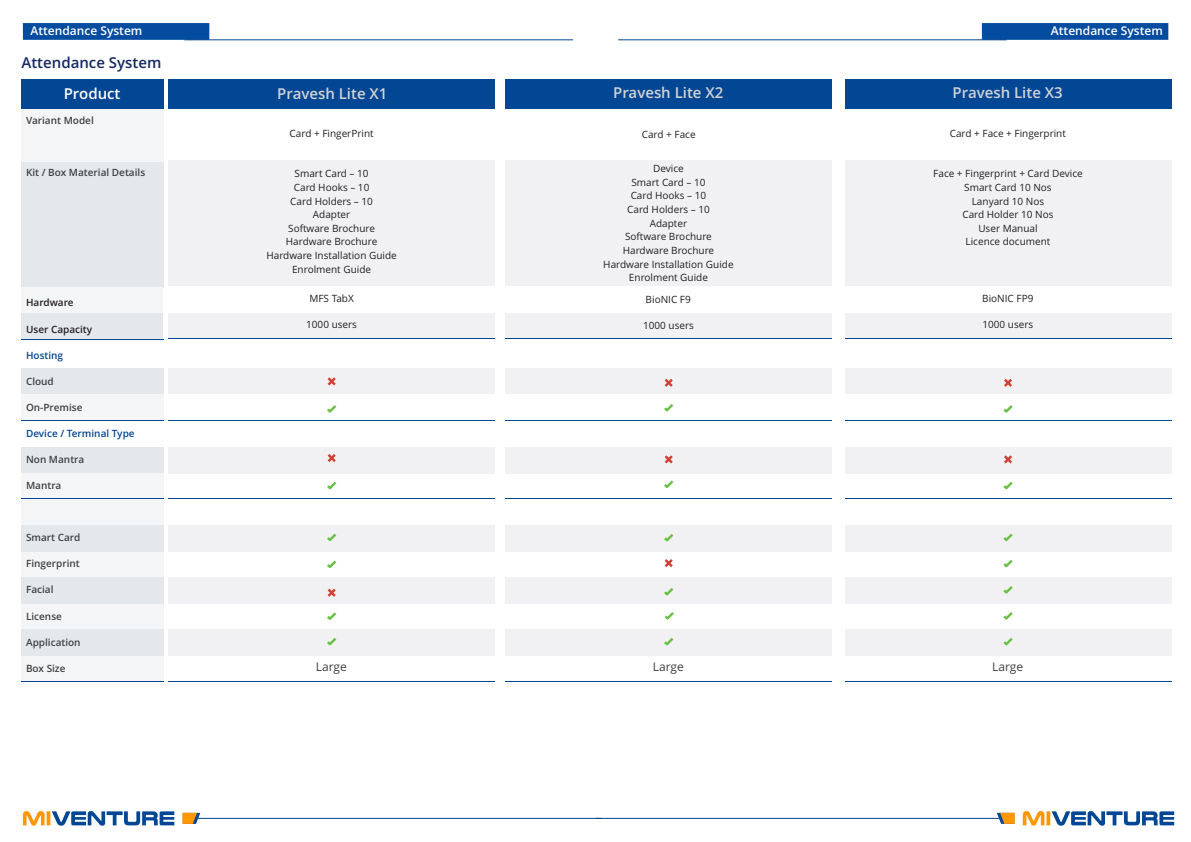
<style>
.page{position:relative;width:1191px;height:842px;background:#fff}
.page>*{position:absolute;margin:0;border:0;box-sizing:border-box;transform-origin:0 0}
.t1{font:600 15px "Open Sans";color:#d1d3d4}
.t2{font:600 15px "Open Sans";color:#162963}
.t3{font:600 15px "Open Sans";color:#fff}
.t4{font:600 12px "Open Sans";color:#fff}
.t5{font:12px "Open Sans";color:#404041}
.t6{font:10px/13.6px "Open Sans";color:#231f20;text-align:center}
.t7{font:600 10px "Open Sans";color:#404041}
.t8{font:600 10px "Open Sans";color:#034694}
.t9{font:600 10px "Open Sans";color:#231f20}
</style>
<div class="page">
<div style="left:21px;top:79px;width:143px;height:29px;background:#034694"></div>
<svg style="left:23px;top:23px;width:186px;height:17px;background:#064ea0"></svg>
<svg style="left:982px;top:23px;width:186px;height:17px;background:#064ea0"></svg>
<hr style="left:192px;top:818px;width:409px;height:1px;background:#034694">
<svg style="left:182px;top:813px;width:18px;height:11px"></svg>
<svg style="left:23px;top:811px;width:151px;height:15px"></svg>
<hr style="left:595px;top:818px;width:410px;height:1px;background:#034694">
<svg style="left:996px;top:813px;width:18px;height:11px"></svg>
<svg style="left:1022px;top:811px;width:152px;height:15px"></svg>
<hr style="left:618px;top:40px;width:388px;height:1px;background:#034694">
<div style="left:168px;top:160px;width:327px;height:128px;background:#f1f1f3"></div>
<div style="left:168px;top:447px;width:327px;height:26px;background:#f1f1f3"></div>
<div style="left:168px;top:525px;width:327px;height:26px;background:#f1f1f3"></div>
<div style="left:168px;top:577px;width:327px;height:26px;background:#f1f1f3"></div>
<div style="left:168px;top:629px;width:327px;height:26px;background:#f1f1f3"></div>
<hr style="left:168px;top:498px;width:327px;height:1px;background:#034694">
<div style="left:168px;top:369px;width:327px;height:26px;background:#f1f1f3"></div>
<hr style="left:168px;top:420px;width:327px;height:1px;background:#034694">
<div style="left:168px;top:313px;width:327px;height:26px;background:#f1f1f3"></div>
<div style="left:168px;top:287px;width:327px;height:26px;background:#fff"></div>
<hr style="left:168px;top:338px;width:327px;height:1px;background:#034694">
<div style="left:505px;top:160px;width:327px;height:128px;background:#f1f1f3"></div>
<div style="left:505px;top:447px;width:327px;height:26px;background:#f1f1f3"></div>
<div style="left:505px;top:525px;width:327px;height:26px;background:#f1f1f3"></div>
<div style="left:505px;top:577px;width:327px;height:26px;background:#f1f1f3"></div>
<div style="left:505px;top:629px;width:327px;height:26px;background:#f1f1f3"></div>
<hr style="left:505px;top:498px;width:327px;height:1px;background:#034694">
<div style="left:505px;top:369px;width:327px;height:26px;background:#f1f1f3"></div>
<hr style="left:505px;top:420px;width:327px;height:1px;background:#034694">
<div style="left:505px;top:313px;width:327px;height:26px;background:#f1f1f3"></div>
<div style="left:505px;top:287px;width:327px;height:26px;background:#fff"></div>
<hr style="left:505px;top:338px;width:327px;height:1px;background:#034694">
<div style="left:844px;top:160px;width:327px;height:128px;background:#f1f1f3"></div>
<div style="left:844px;top:447px;width:327px;height:26px;background:#f1f1f3"></div>
<div style="left:844px;top:525px;width:327px;height:26px;background:#f1f1f3"></div>
<div style="left:844px;top:577px;width:327px;height:26px;background:#f1f1f3"></div>
<div style="left:844px;top:629px;width:327px;height:26px;background:#f1f1f3"></div>
<hr style="left:844px;top:498px;width:327px;height:1px;background:#034694">
<div style="left:844px;top:369px;width:327px;height:26px;background:#f1f1f3"></div>
<hr style="left:844px;top:420px;width:327px;height:1px;background:#034694">
<div style="left:844px;top:313px;width:327px;height:26px;background:#f1f1f3"></div>
<div style="left:844px;top:287px;width:327px;height:26px;background:#fff"></div>
<hr style="left:844px;top:338px;width:327px;height:1px;background:#034694">
<div style="left:168px;top:79px;width:327px;height:29px;background:#034694"></div>
<div style="left:505px;top:79px;width:327px;height:29px;background:#034694"></div>
<div style="left:844px;top:79px;width:327px;height:29px;background:#034694"></div>
<div style="left:21px;top:448px;width:142px;height:234px;background:#f3f5f6"></div>
<div style="left:21px;top:110px;width:143px;height:52px;background:#f3f5f6"></div>
<div style="left:22px;top:162px;width:142px;height:126px;background:#e4e8eb"></div>
<div style="left:21px;top:369px;width:142px;height:26px;background:#e4e8eb"></div>
<div style="left:21px;top:395px;width:142px;height:26px;background:#f3f5f6"></div>
<div style="left:21px;top:447px;width:142px;height:26px;background:#e4e8eb"></div>
<div style="left:21px;top:525px;width:142px;height:26px;background:#e4e8eb"></div>
<div style="left:21px;top:577px;width:142px;height:26px;background:#e4e8eb"></div>
<div style="left:22px;top:629px;width:142px;height:26px;background:#e4e8eb"></div>
<hr style="left:21px;top:498px;width:142px;height:1px;background:#034694">
<hr style="left:21px;top:420px;width:142px;height:1px;background:#034694">
<hr style="left:21px;top:681px;width:142px;height:1px;background:#034694">
<div style="left:21px;top:288px;width:142px;height:26px;background:#f3f5f6"></div>
<div style="left:21px;top:314px;width:142px;height:26px;background:#e4e8eb"></div>
<hr style="left:21px;top:339px;width:142px;height:1px;background:#034694">
<hr style="left:184px;top:40px;width:389px;height:1px;background:#034694">
<svg style="left:1003px;top:533px;width:9px;height:8px"></svg>
<svg style="left:1003px;top:482px;width:9px;height:7px"></svg>
<svg style="left:1004px;top:455px;width:8px;height:8px"></svg>
<svg style="left:1003px;top:638px;width:9px;height:7px"></svg>
<svg style="left:1003px;top:586px;width:9px;height:7px"></svg>
<svg style="left:1003px;top:612px;width:9px;height:8px"></svg>
<svg style="left:664px;top:612px;width:10px;height:8px"></svg>
<svg style="left:664px;top:534px;width:9px;height:7px"></svg>
<svg style="left:664px;top:480px;width:9px;height:8px"></svg>
<svg style="left:664px;top:455px;width:9px;height:8px"></svg>
<svg style="left:664px;top:638px;width:9px;height:7px"></svg>
<svg style="left:664px;top:588px;width:9px;height:7px"></svg>
<svg style="left:664px;top:559px;width:9px;height:8px"></svg>
<svg style="left:327px;top:533px;width:9px;height:8px"></svg>
<svg style="left:327px;top:482px;width:9px;height:7px"></svg>
<svg style="left:327px;top:454px;width:9px;height:8px"></svg>
<svg style="left:327px;top:638px;width:9px;height:7px"></svg>
<svg style="left:327px;top:612px;width:9px;height:8px"></svg>
<svg style="left:327px;top:560px;width:9px;height:8px"></svg>
<svg style="left:327px;top:589px;width:9px;height:8px"></svg>
<svg style="left:1003px;top:405px;width:9px;height:8px"></svg>
<svg style="left:1004px;top:379px;width:8px;height:8px"></svg>
<svg style="left:664px;top:404px;width:9px;height:7px"></svg>
<svg style="left:664px;top:379px;width:9px;height:8px"></svg>
<svg style="left:327px;top:405px;width:9px;height:8px"></svg>
<svg style="left:327px;top:377px;width:9px;height:8px"></svg>
<hr style="left:168px;top:681px;width:327px;height:1px;background:#034694">
<hr style="left:505px;top:681px;width:327px;height:1px;background:#034694">
<hr style="left:844px;top:681px;width:327px;height:1px;background:#034694">
<svg style="left:1003px;top:560px;width:9px;height:7px"></svg>
<p class="t4" style="left:30px;top:26px;width:113px">Attendance System</p>
<p class="t4" style="left:1051px;top:25px;width:113px">Attendance System</p>
<h1 class="t2" style="left:21px;top:56px;width:141px">Attendance System</h1>
<h1 class="t3" style="left:64px;top:88px;width:58px">Product</h1>
<p class="t7" style="left:26px;top:116px;width:69px">Variant Model</p>
<p class="t7" style="left:26px;top:168px;width:121px">Kit / Box Material Details</p>
<p class="t9" style="left:26px;top:299px;width:49px">Hardware</p>
<p class="t9" style="left:26px;top:325px;width:68px">User Capacity</p>
<p class="t8" style="left:26px;top:351px;width:39px">Hosting</p>
<p class="t7" style="left:26px;top:377px;width:29px">Cloud</p>
<p class="t7" style="left:26px;top:403px;width:58px">On-Premise</p>
<p class="t8" style="left:26px;top:429px;width:110px">Device / Terminal Type</p>
<p class="t7" style="left:26px;top:455px;width:60px">Non Mantra</p>
<p class="t7" style="left:26px;top:481px;width:37px">Mantra</p>
<p class="t7" style="left:26px;top:534px;width:56px">Smart Card</p>
<p class="t7" style="left:26px;top:560px;width:55px">Fingerprint</p>
<p class="t7" style="left:26px;top:586px;width:29px">Facial</p>
<p class="t7" style="left:26px;top:612px;width:37px">License</p>
<p class="t7" style="left:26px;top:638px;width:56px">Application</p>
<p class="t7" style="left:26px;top:664px;width:41px">Box Size</p>
<h1 class="t1" style="left:277px;top:87px;width:112px">Pravesh Lite X1</h1>
<p class="t6" style="left:289px;top:128px;width:86px">Card + FingerPrint</p>
<p class="t6" style="left:266px;top:168px;width:132px">Smart Card – 10<br>Card Hooks – 10<br>Card Holders – 10<br>Adapter<br>Software Brochure<br>Hardware Brochure<br>Hardware Installation Guide<br>Enrolment Guide</p>
<p class="t6" style="left:309px;top:292px;width:46px">MFS TabX</p>
<p class="t6" style="left:306px;top:318px;width:52px">1000 users</p>
<p class="t5" style="left:316px;top:662px;width:32px">Large</p>
<h1 class="t1" style="left:613px;top:87px;width:112px">Pravesh Lite X2</h1>
<h1 class="t1" style="left:952px;top:87px;width:112px">Pravesh Lite X3</h1>
<p class="t6" style="left:641px;top:129px;width:55px">Card + Face</p>
<p class="t6" style="left:949px;top:128px;width:118px">Card + Face + Fingerprint</p>
<p class="t6" style="left:603px;top:163px;width:132px">Device<br>Smart Card – 10<br>Card Hooks – 10<br>Card Holders – 10<br>Adapter<br>Software Brochure<br>Hardware Brochure<br>Hardware Installation Guide<br>Enrolment Guide</p>
<p class="t6" style="left:933px;top:168px;width:151px">Face + Fingerprint + Card Device<br>Smart Card 10 Nos<br>Lanyard 10 Nos<br>Card Holder 10 Nos<br>User Manual<br>Licence document</p>
<p class="t6" style="left:645px;top:293px;width:47px">BioNIC F9</p>
<p class="t6" style="left:643px;top:319px;width:52px">1000 users</p>
<p class="t6" style="left:982px;top:292px;width:53px">BioNIC FP9</p>
<p class="t6" style="left:982px;top:318px;width:52px">1000 users</p>
<p class="t5" style="left:653px;top:662px;width:32px">Large</p>
<p class="t5" style="left:992px;top:662px;width:32px">Large</p>
</div>
